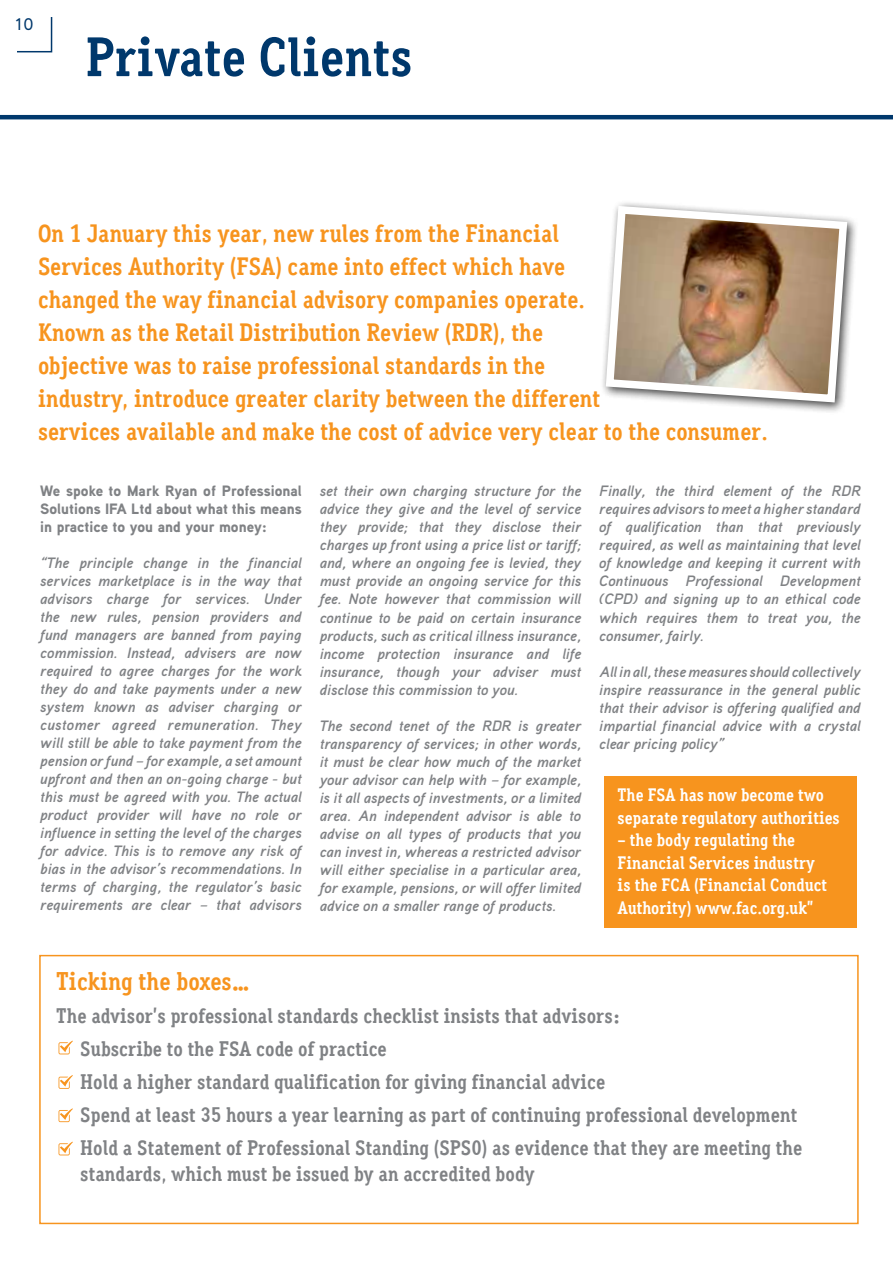
<style>
.page{position:relative;width:893px;height:1263px;background:#fff}
.page>*{position:absolute;margin:0;border:0;box-sizing:border-box;transform-origin:0 0}
.t1{font:700 55.5px "Aaux Office";color:#00386c}
.t2{font:700 25.5px "Aaux Office";color:#f7941e}
.t3{font:700 25.05px/33px "Aaux Office";color:#f7941e}
.t4{font:22.5px "Aaux Pro Regular SC";color:#00386c}
.t5{font:700 21px/33px "Aaux Office";color:#808285}
.t6{font:700 18px/22.5px "Aaux Office";color:#fff}
.t7{font:italic 700 15px/18px "Aaux Pro";color:#808285;text-align:justify}
.t8{font:15px/18px "Aaux Pro Black OSF";color:#808285;text-align:justify}
</style>
<div class="page">
<div style="left:600px;top:200px;width:259px;height:214px;background:#000;opacity:.75"></div>
<svg style="left:602px;top:202px;width:249px;height:204px"></svg>
<svg style="left:59px;top:1040px;width:14px;height:14px"></svg>
<hr style="left:0;top:115px;width:893px;height:4px;background:#00386c">
<svg style="left:59px;top:1075px;width:14px;height:14px"></svg>
<svg style="left:59px;top:1108px;width:14px;height:14px"></svg>
<svg style="left:59px;top:1141px;width:14px;height:14px"></svg>
<div style="left:39px;top:955px;width:820px;height:269px;border:2px solid #f7941e"></div>
<div style="left:604px;top:776px;width:252px;height:152px;background:#f7941e"></div>
<svg style="left:17px;top:17px;width:36px;height:36px"></svg>
<h3 class="t4" style="left:15px;top:8px;width:21px">10</h3>
<h1 class="t1" style="left:85px;top:24px;width:329px">Private Clients</h1>
<p class="t3" style="left:38px;top:217px;width:731px">On 1 January this year, new rules from the Financial<br>Services Authority (FSA) came into effect which have<br>changed the way financial advisory companies operate.<br>Known as the Retail Distribution Review (RDR), the<br>objective was to raise professional standards in the<br>industry, introduce greater clarity between the different<br>services available and make the cost of advice very clear to the consumer.</p>
<p class="t8" style="left:40px;top:482px;width:263px">We spoke to Mark Ryan of Professional Solutions IFA Ltd about what this means in practice to you and your money:</p>
<p class="t7" style="left:40px;top:554px;width:263px">“The principle change in the financial services marketplace is in the way that advisors charge for services. Under the new rules, pension providers and fund managers are banned from paying commission. Instead, advisers are now required to agree charges for the work they do and take payments under a new system known as adviser charging or customer agreed remuneration. They will still be able to take payment from the pension or fund – for example, a set amount upfront and then an on-going charge - but this must be agreed with you. The actual product provider will have no role or influence in setting the level of the charges for advice. This is to remove any risk of bias in the advisor’s recommendations. In terms of charging, the regulator’s basic requirements are clear – that advisors</p>
<p class="t7" style="left:320px;top:482px;width:263px">set their own charging structure for the advice they give and the level of service they provide; that they disclose their charges up front using a price list or tariff; and, where an ongoing fee is levied, they must provide an ongoing service for this fee. Note however that commission will continue to be paid on certain insurance products, such as critical illness insurance, income protection insurance and life insurance, though your adviser must disclose this commission to you.</p>
<p class="t7" style="left:320px;top:716px;width:263px">The second tenet of the RDR is greater transparency of services; in other words, it must be clear how much of the market your advisor can help with – for example, is it all aspects of investments, or a limited area. An independent advisor is able to advise on all types of products that you can invest in, whereas a restricted advisor will either specialise in a particular area, for example, pensions, or will offer limited advice on a smaller range of products.</p>
<p class="t7" style="left:599px;top:482px;width:263px">Finally, the third element of the RDR requires advisors to meet a higher standard of qualification than that previously required, as well as maintaining that level of knowledge and keeping it current with Continuous Professional Development (CPD) and signing up to an ethical code which requires them to treat you, the consumer, fairly.</p>
<p class="t7" style="left:599px;top:662px;width:263px">All in all, these measures should collectively inspire reassurance in the general public that their advisor is offering qualified and impartial financial advice with a crystal clear pricing policy”</p>
<p class="t6" style="left:618px;top:784px;width:224px">The FSA has now become two separate regulatory authorities</p>
<p class="t6" style="left:618px;top:829px;width:211px">– the body regulating the<br>Financial Services industry is the FCA (Financial Conduct<br>Authority) www.fac.org.uk”</p>
<h2 class="t2" style="left:56px;top:966px;width:195px">Ticking the boxes…</h2>
<p class="t5" style="left:80px;top:999px;width:724px;text-indent:-24px">The advisor’s professional standards checklist insists that advisors:<br>Subscribe to the FSA code of practice<br>Hold a higher standard qualification for giving financial advice<br>Spend at least 35 hours a year learning as part of continuing professional development Hold a Statement of Professional Standing (SPS0) as evidence that they are meeting the</p>
<h3 class="t5" style="left:80px;top:1156px;width:456px">standards, which must be issued by an accredited body</h3>
</div>
